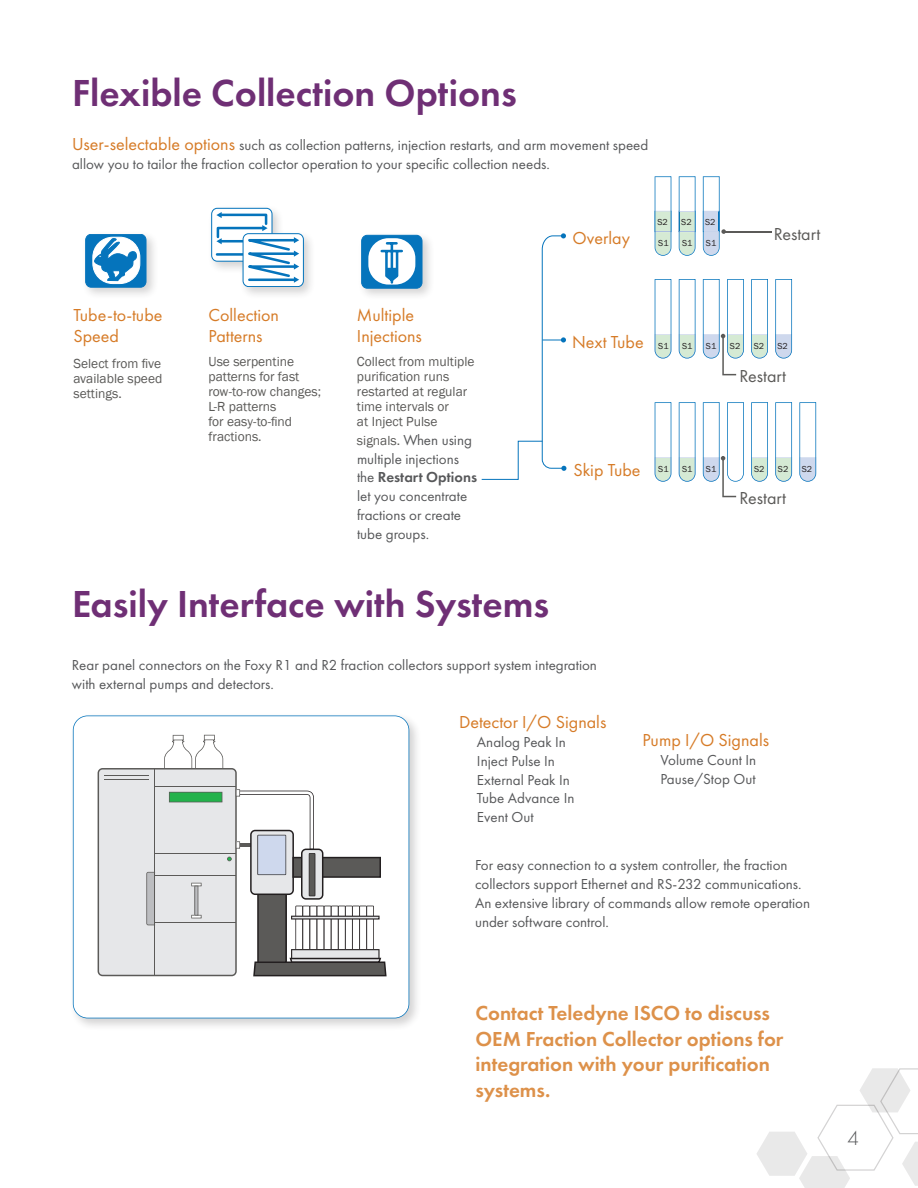
<style>
.page{position:relative;width:918px;height:1188px;background:#fff}
.page>*{position:absolute;margin:0;border:0;box-sizing:border-box;transform-origin:0 0}
.t1{font:600 39px "Futura PT";color:#6f2f75}
.t2{font:600 21px/25.5px "Futura PT";color:#dd914a}
.t3{font:300 21px "Futura PT";color:#57585a}
.t4{font:18px/21px "Futura PT";color:#d67b27}
.t5{font:18px "Futura PT";color:#5b5a58}
.t6{font:15px/18.8px "Futura PT";color:#57585a}
.t7{font:13.5px/15px "Franklin Gothic";color:#5b5a58}
.t8{font:9px "Franklin Gothic";color:#231f20}
.s1{font-size:18px;color:#d67b27}
.s2{font-family:"Franklin Gothic";font-size:13.5px;color:#5b5a58}
.s3{font-weight:600}
</style>
<div class="page">
<svg style="left:757px;top:1068px;width:161px;height:120px"></svg>
<div style="left:208px;top:204px;width:108px;height:95px;background:#231f20;opacity:.2"></div>
<div style="left:212px;top:208px;width:60px;height:53px;background:#fff;border-radius:6px"></div>
<div style="left:211px;top:208px;width:61px;height:54px;border:1px solid #0574bc;border-radius:6px"></div>
<div style="left:243px;top:234px;width:60px;height:53px;background:#fff;border-radius:6px"></div>
<div style="left:243px;top:233px;width:61px;height:54px;border:1px solid #0574bc;border-radius:6px"></div>
<svg style="left:215px;top:212px;width:84px;height:71px"></svg>
<div style="left:82px;top:230px;width:77px;height:70px;background:#231f20;opacity:.2"></div>
<div style="left:86px;top:234px;width:60px;height:53px;background:#0574bc;border-radius:6px"></div>
<div style="left:85px;top:234px;width:61px;height:54px;border:1px solid #0574bc;border-radius:6px"></div>
<svg style="left:93px;top:237px;width:47px;height:47px"></svg>
<div style="left:93px;top:237px;width:47px;height:47px;border:1px solid #fff;border-radius:20px"></div>
<svg style="left:94px;top:238px;width:43px;height:43px"></svg>
<div style="left:358px;top:231px;width:77px;height:70px;background:#231f20;opacity:.2"></div>
<div style="left:362px;top:235px;width:60px;height:53px;background:#0574bc;border-radius:6px"></div>
<div style="left:361px;top:235px;width:61px;height:54px;border:1px solid #0574bc;border-radius:6px"></div>
<div style="left:368px;top:238px;width:47px;height:47px;background:#fff;border-radius:20px"></div>
<svg style="left:379px;top:242px;width:25px;height:43px"></svg>
<svg style="left:655px;top:176px;width:16px;height:80px"></svg>
<svg style="left:679px;top:176px;width:17px;height:80px"></svg>
<svg style="left:655px;top:279px;width:16px;height:80px"></svg>
<svg style="left:679px;top:279px;width:17px;height:80px"></svg>
<svg style="left:751px;top:279px;width:17px;height:80px"></svg>
<svg style="left:775px;top:279px;width:17px;height:80px"></svg>
<svg style="left:655px;top:402px;width:16px;height:80px"></svg>
<svg style="left:679px;top:402px;width:17px;height:80px"></svg>
<svg style="left:751px;top:402px;width:17px;height:80px"></svg>
<svg style="left:775px;top:402px;width:17px;height:80px"></svg>
<svg style="left:799px;top:402px;width:17px;height:80px"></svg>
<hr style="left:724px;top:231px;width:47px;height:1px;background:#5b5a58">
<svg style="left:703px;top:176px;width:23px;height:80px"></svg>
<svg style="left:703px;top:402px;width:41px;height:95px"></svg>
<svg style="left:703px;top:279px;width:41px;height:96px"></svg>
<svg style="left:481px;top:233px;width:85px;height:247px"></svg>
<div style="left:69px;top:712px;width:353px;height:319px;background:#231f20;opacity:.2"></div>
<svg style="left:73px;top:716px;width:336px;height:302px"></svg>
<svg style="left:98px;top:735px;width:289px;height:241px"></svg>
<h1 class="t1" style="left:72px;top:69px;width:446px">Flexible Collection Options</h1>
<p class="t6" style="left:72px;top:136px;width:578px"><span class="s1">User-selectable options</span> such as collection patterns, injection restarts, and arm movement speed allow you to tailor the fraction collector operation to your specific collection needs.</p>
<p class="t4" style="left:573px;top:228px;width:59px">Overlay</p>
<p class="t8" style="left:657px;top:216px;width:12px">S2</p>
<p class="t8" style="left:681px;top:216px;width:12px">S2</p>
<p class="t8" style="left:705px;top:216px;width:12px">S2</p>
<p class="t8" style="left:658px;top:237px;width:12px">S1</p>
<p class="t8" style="left:682px;top:237px;width:12px">S1</p>
<p class="t8" style="left:706px;top:237px;width:12px">S1</p>
<p class="t5" style="left:774px;top:223px;width:48px">Restart</p>
<p class="t4" style="left:74px;top:305px;width:90px">Tube-to-tube<br>Speed</p>
<p class="t7" style="left:74px;top:356px;width:90px;text-align:justify">Select from five available speed settings.</p>
<p class="t4" style="left:208px;top:305px;width:72px">Collection<br>Patterns</p>
<p class="t7" style="left:208px;top:355px;width:114px">Use serpentine patterns for fast row-to-row changes;<br>L-R patterns<br>for easy-to-find fractions.</p>
<p class="t4" style="left:357px;top:305px;width:66px">Multiple<br>Injections</p>
<p class="t7" style="left:357px;top:355px;width:119px">Collect from multiple purification runs restarted at regular time intervals or<br>at Inject Pulse</p>
<p class="t6" style="left:357px;top:431px;width:122px"><span class="s2">signals.</span> When using multiple injections the <span class="s3">Restart Options </span>let you concentrate fractions or create tube groups.</p>
<p class="t4" style="left:572px;top:331px;width:73px">Next Tube</p>
<p class="t8" style="left:658px;top:340px;width:12px">S1</p>
<p class="t8" style="left:682px;top:340px;width:12px">S1</p>
<p class="t8" style="left:706px;top:340px;width:12px">S1</p>
<p class="t8" style="left:730px;top:340px;width:12px">S2</p>
<p class="t8" style="left:754px;top:340px;width:12px">S2</p>
<p class="t8" style="left:778px;top:340px;width:12px">S2</p>
<p class="t5" style="left:740px;top:366px;width:48px">Restart</p>
<p class="t4" style="left:573px;top:459px;width:69px">Skip Tube</p>
<p class="t8" style="left:658px;top:463px;width:12px">S1</p>
<p class="t8" style="left:682px;top:463px;width:12px">S1</p>
<p class="t8" style="left:706px;top:463px;width:12px">S1</p>
<p class="t8" style="left:754px;top:463px;width:12px">S2</p>
<p class="t8" style="left:778px;top:463px;width:12px">S2</p>
<p class="t8" style="left:802px;top:463px;width:12px">S2</p>
<p class="t5" style="left:740px;top:488px;width:48px">Restart</p>
<h1 class="t1" style="left:72px;top:580px;width:479px">Easily Interface with Systems</h1>
<p class="t6" style="left:72px;top:656px;width:527px">Rear panel connectors on the Foxy R1 and R2 fraction collectors support system integration with external pumps and detectors.</p>
<p class="t4" style="left:459px;top:712px;width:149px">Detector I/O Signals</p>
<p class="t6" style="left:477px;top:733px;width:99px">Analog Peak In<br>Inject Pulse In<br>External Peak In<br>Tube Advance In<br>Event Out</p>
<p class="t4" style="left:642px;top:730px;width:128px">Pump I/O Signals</p>
<p class="t6" style="left:660px;top:751px;width:97px">Volume Count In<br>Pause/Stop Out</p>
<p class="t6" style="left:475px;top:856px;width:337px">For easy connection to a system controller, the fraction collectors support Ethernet and RS-232 communications.<br>An extensive library of commands allow remote operation under software control.</p>
<h2 class="t2" style="left:476px;top:1000px;width:310px">Contact Teledyne ISCO to discuss<br>OEM Fraction Collector options for integration with your purification systems.</h2>
<h2 class="t3" style="left:848px;top:1126px;width:13px">4</h2>
</div>
